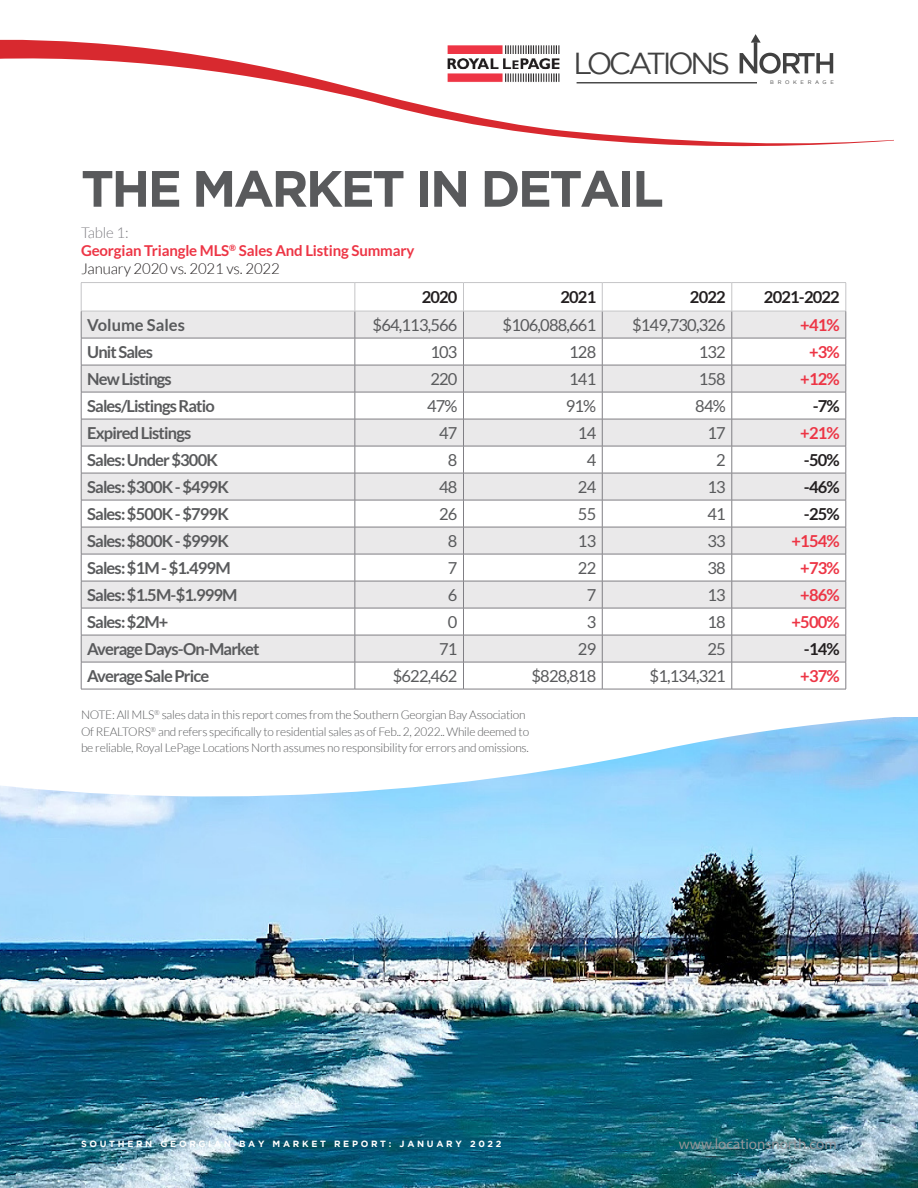
<style>
.page{position:relative;width:918px;height:1188px;background:#fff}
.page>*{position:absolute;margin:0;border:0;box-sizing:border-box;transform-origin:0 0}
.t1{font:700 51px "Gotham";letter-spacing:-.05em;color:#595a5c}
.t2{font:30.3px "Gotham";letter-spacing:-.115em;color:#414141}
.t3{font:700 16.5px "Lato";letter-spacing:-.05em;color:#595a5c}
.t4{font:16.5px "Lato";letter-spacing:-.05em;color:#595a5c}
.t5{font:700 16.5px "Lato";letter-spacing:-.05em;color:#231f20}
.t6{font:700 16.5px "Lato";letter-spacing:-.05em;color:#ed3545}
.t7{font:700 16.5px "Lato";color:#595a5c}
.t8{font:700 15px/18px "Lato";letter-spacing:-.01em;color:#ed3545}
.t9{font:300 15px "Lato";letter-spacing:-.01em;color:#231f20}
.t10{font:15px "Myriad Pro";color:#949499}
.t11{font:300 12px/16.5px "Lato";letter-spacing:-.02em;color:#595a5c}
.t12{font:700 9px "Gotham";letter-spacing:.3em;color:#fff}
.t13{font:5.25px "Gotham";letter-spacing:.7em;color:#414141}
.s1{font-weight:300;color:#807f84}
</style>
<div class="page">
<img style="left:0;top:812px;width:918px;height:376px">
<svg style="left:0;top:664px;width:918px;height:148px"></svg>
<hr style="left:81px;top:282px;width:274px;height:1px;background:#c5c5c7">
<hr style="left:355px;top:282px;width:109px;height:1px;background:#c5c5c7">
<hr style="left:464px;top:282px;width:138px;height:1px;background:#c5c5c7">
<hr style="left:602px;top:282px;width:130px;height:1px;background:#c5c5c7">
<hr style="left:732px;top:282px;width:114px;height:1px;background:#c5c5c7">
<svg style="left:81px;top:283px;width:766px;height:406px"></svg>
<hr style="left:81px;top:689px;width:274px;height:1px;background:#807f84">
<hr style="left:355px;top:689px;width:109px;height:1px;background:#807f84">
<hr style="left:464px;top:689px;width:138px;height:1px;background:#807f84">
<hr style="left:602px;top:689px;width:130px;height:1px;background:#807f84">
<hr style="left:732px;top:689px;width:114px;height:1px;background:#807f84">
<svg style="left:0;top:37px;width:894px;height:110px"></svg>
<h2 class="t2" style="left:573px;top:46px;width:158px">LOCATIONS</h2>
<p class="t1" style="left:81px;top:159px;width:584px">THE MARKET IN DETAIL</p>
<p class="t8" style="left:81px;top:224px;width:335px"><span class="s1">Table 1:<br></span>Georgian Triangle MLS<sup>®</sup> Sales And Listing Summary</p>
<p class="t9" style="left:81px;top:261px;width:200px">January 2020 vs. 2021 vs. 2022</p>
<p class="t13" style="left:770px;top:80px;width:65px">BROKERAGE</p>
<p class="t5" style="left:422px;top:288px;width:37px">2020</p>
<p class="t5" style="left:560px;top:288px;width:37px">2021</p>
<p class="t5" style="left:690px;top:288px;width:37px">2022</p>
<p class="t5" style="left:764px;top:288px;width:77px">2021-2022</p>
<p class="t7" style="left:87px;top:316px;width:99px">Volume Sales</p>
<p class="t4" style="left:373px;top:316px;width:86px">$64,113,566</p>
<p class="t4" style="left:503px;top:316px;width:95px">$106,088,661</p>
<p class="t4" style="left:632px;top:316px;width:95px">$149,730,326</p>
<p class="t6" style="left:800px;top:316px;width:41px">+41%</p>
<p class="t3" style="left:87px;top:343px;width:67px">Unit Sales</p>
<p class="t4" style="left:430px;top:343px;width:29px">103</p>
<p class="t4" style="left:569px;top:343px;width:29px">128</p>
<p class="t4" style="left:699px;top:343px;width:29px">132</p>
<p class="t6" style="left:809px;top:343px;width:32px">+3%</p>
<p class="t3" style="left:87px;top:370px;width:86px">New Listings</p>
<p class="t4" style="left:430px;top:370px;width:29px">220</p>
<p class="t4" style="left:569px;top:370px;width:29px">141</p>
<p class="t4" style="left:699px;top:370px;width:29px">158</p>
<p class="t6" style="left:800px;top:370px;width:41px">+12%</p>
<p class="t3" style="left:87px;top:397px;width:129px">Sales/Listings Ratio</p>
<p class="t4" style="left:427px;top:397px;width:32px">47%</p>
<p class="t4" style="left:566px;top:397px;width:32px">91%</p>
<p class="t4" style="left:695px;top:397px;width:32px">84%</p>
<p class="t5" style="left:813px;top:397px;width:29px">-7%</p>
<p class="t3" style="left:87px;top:424px;width:106px">Expired Listings</p>
<p class="t4" style="left:439px;top:424px;width:20px">47</p>
<p class="t4" style="left:578px;top:424px;width:20px">14</p>
<p class="t4" style="left:707px;top:424px;width:20px">17</p>
<p class="t6" style="left:800px;top:424px;width:41px">+21%</p>
<p class="t3" style="left:87px;top:451px;width:132px">Sales: Under $300K</p>
<p class="t4" style="left:448px;top:451px;width:11px">8</p>
<p class="t4" style="left:587px;top:451px;width:11px">4</p>
<p class="t4" style="left:716px;top:451px;width:11px">2</p>
<p class="t5" style="left:804px;top:451px;width:37px">-50%</p>
<p class="t3" style="left:87px;top:478px;width:143px">Sales: $300K - $499K</p>
<p class="t4" style="left:439px;top:478px;width:20px">48</p>
<p class="t4" style="left:578px;top:478px;width:20px">24</p>
<p class="t4" style="left:707px;top:478px;width:20px">13</p>
<p class="t5" style="left:804px;top:478px;width:37px">-46%</p>
<p class="t3" style="left:87px;top:505px;width:143px">Sales: $500K - $799K</p>
<p class="t4" style="left:439px;top:505px;width:20px">26</p>
<p class="t4" style="left:578px;top:505px;width:20px">55</p>
<p class="t4" style="left:707px;top:505px;width:20px">41</p>
<p class="t5" style="left:804px;top:505px;width:37px">-25%</p>
<p class="t3" style="left:87px;top:532px;width:143px">Sales: $800K - $999K</p>
<p class="t4" style="left:448px;top:532px;width:11px">8</p>
<p class="t4" style="left:578px;top:532px;width:20px">13</p>
<p class="t4" style="left:707px;top:532px;width:20px">33</p>
<p class="t6" style="left:792px;top:532px;width:50px">+154%</p>
<p class="t3" style="left:87px;top:559px;width:145px">Sales: $1M - $1.499M</p>
<p class="t4" style="left:448px;top:559px;width:11px">7</p>
<p class="t4" style="left:578px;top:559px;width:20px">22</p>
<p class="t4" style="left:707px;top:559px;width:20px">38</p>
<p class="t6" style="left:800px;top:559px;width:41px">+73%</p>
<p class="t3" style="left:87px;top:586px;width:152px">Sales: $1.5M-$1.999M</p>
<p class="t4" style="left:448px;top:586px;width:11px">6</p>
<p class="t4" style="left:587px;top:586px;width:11px">7</p>
<p class="t4" style="left:707px;top:586px;width:20px">13</p>
<p class="t6" style="left:800px;top:586px;width:41px">+86%</p>
<p class="t3" style="left:87px;top:613px;width:83px">Sales: $2M+</p>
<p class="t4" style="left:448px;top:613px;width:11px">0</p>
<p class="t4" style="left:587px;top:613px;width:11px">3</p>
<p class="t4" style="left:707px;top:613px;width:20px">18</p>
<p class="t6" style="left:792px;top:613px;width:50px">+500%</p>
<p class="t3" style="left:87px;top:640px;width:174px">Average Days-On-Market</p>
<p class="t4" style="left:439px;top:640px;width:20px">71</p>
<p class="t4" style="left:578px;top:640px;width:20px">29</p>
<p class="t4" style="left:707px;top:640px;width:20px">25</p>
<p class="t5" style="left:804px;top:640px;width:37px">-14%</p>
<p class="t3" style="left:87px;top:667px;width:124px">Average Sale Price</p>
<p class="t4" style="left:393px;top:667px;width:66px">$622,462</p>
<p class="t4" style="left:532px;top:667px;width:66px">$828,818</p>
<p class="t4" style="left:650px;top:667px;width:78px">$1,134,321</p>
<p class="t6" style="left:800px;top:667px;width:41px">+37%</p>
<p class="t11" style="left:81px;top:707px;width:450px">NOTE: All MLS<sup>®</sup> sales data in this report comes from the Southern Georgian Bay Association<br>Of REALTORS<sup>®</sup> and refers specifically to residential sales as of Feb.. 2, 2022.. While deemed to be reliable, Royal LePage Locations North assumes no responsibility for errors and omissions.</p>
<p class="t12" style="left:81px;top:1139px;width:422px">SOUTHERN GEORGIAN BAY MARKET REPORT: JANUARY 2022</p>
<p class="t10" style="left:679px;top:1134px;width:160px">www.locationsnorth.com</p>
</div>
